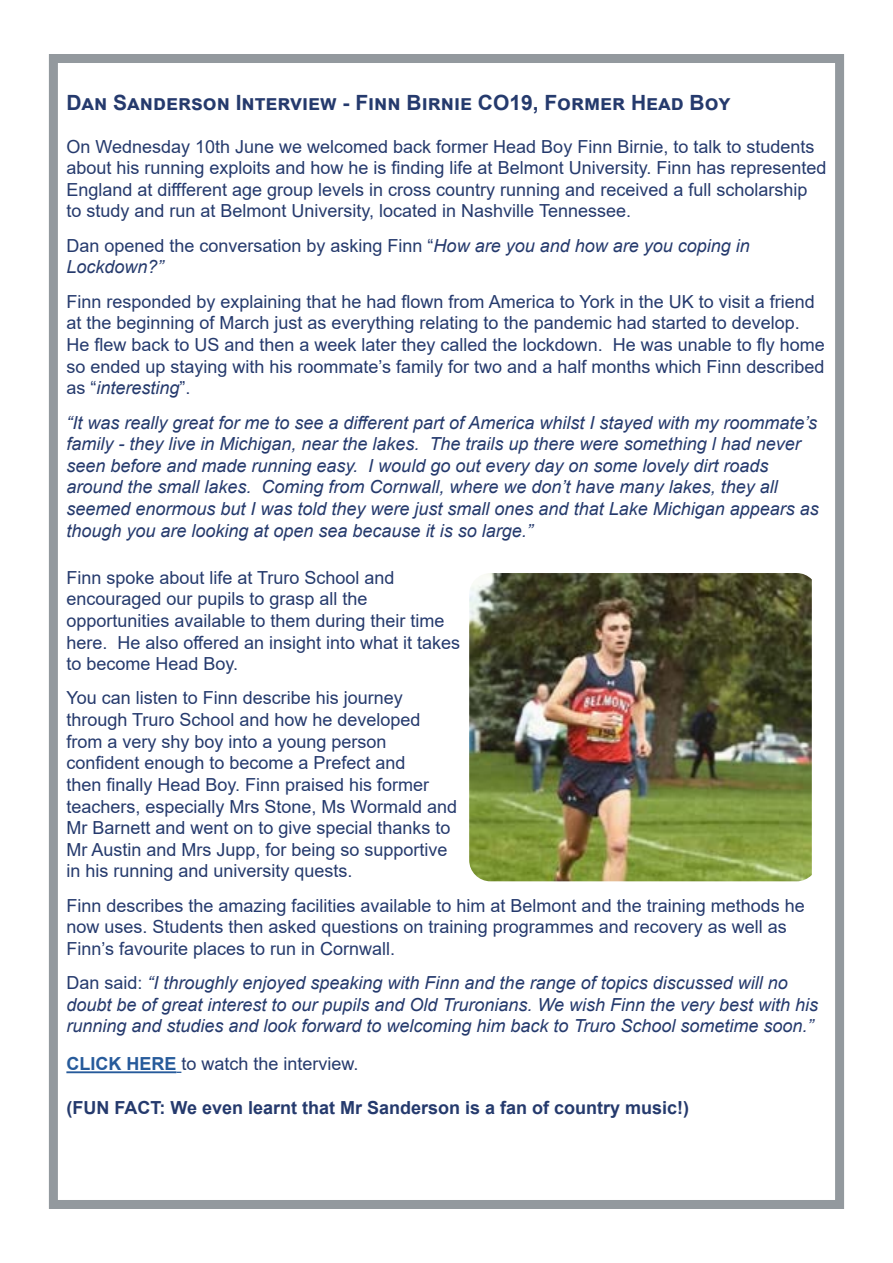
<style>
.page{position:relative;width:893px;height:1263px;background:#fff}
.page>*{position:absolute;margin:0;border:0;box-sizing:border-box;transform-origin:0 0}
.t1{font:700 21px "Arial";color:#253a6d}
.t2{font:18px/21.6px "Arial";color:#253a6d}
.t3{font:italic 18px/21.6px "Arial";color:#253a6d}
.t4{font:700 18px "Arial";color:#253a6d}
.s1{font-style:normal}
.s2{font-style:italic}
.s3{font-weight:700;color:#275b9b}
</style>
<div class="page">
<hr style="left:66px;top:1071px;width:110px;height:2px;background:#275b9b">
<div style="left:49px;top:54px;width:795px;height:1155px;border:9px solid #93999e"></div>
<img style="left:469px;top:573px;width:343px;height:308px">
<p class="t1" style="left:66px;top:88px;width:665px">Dan Sanderson Interview - Finn Birnie CO19, Former Head Boy</p>
<p class="t2" style="left:66px;top:135px;width:762px">On Wednesday 10th June we welcomed back former Head Boy Finn Birnie, to talk to students about his running exploits and how he is finding life at Belmont University. Finn has represented England at diffferent age group levels in cross country running and received a full scholarship to study and run at Belmont University, located in Nashville Tennessee.</p>
<p class="t3" style="left:66px;top:235px;width:685px"><span class="s1">Dan opened the conversation by asking Finn “</span>How are you and how are you coping in<br>Lockdown?”</p>
<p class="t2" style="left:66px;top:291px;width:760px">Finn responded by explaining that he had flown from America to York in the UK to visit a friend at the beginning of March just as everything relating to the pandemic had started to develop.<br>He flew back to US and then a week later they called the lockdown. He was unable to fly home so ended up staying with his roommate’s family for two and a half months which Finn described as “<span class="s2">interesting</span>”.</p>
<p class="t3" style="left:66px;top:412px;width:754px">“It was really great for me to see a different part of America whilst I stayed with my roommate’s family - they live in Michigan, near the lakes. The trails up there were something l had never seen before and made running easy. I would go out every day on some lovely dirt roads around the small lakes. Coming from Cornwall, where we don’t have many lakes, they all seemed enormous but I was told they were just small ones and that Lake Michigan appears as though you are looking at open sea because it is so large.”</p>
<p class="t2" style="left:66px;top:566px;width:395px">Finn spoke about life at Truro School and encouraged our pupils to grasp all the opportunities available to them during their time here. He also offered an insight into what it takes to become Head Boy.</p>
<p class="t2" style="left:66px;top:687px;width:392px">You can listen to Finn describe his journey through Truro School and how he developed from a very shy boy into a young person confident enough to become a Prefect and<br>then finally Head Boy. Finn praised his former teachers, especially Mrs Stone, Ms Wormald and Mr Barnett and went on to give special thanks to Mr Austin and Mrs Jupp, for being so supportive in his running and university quests.</p>
<p class="t2" style="left:66px;top:894px;width:740px">Finn describes the amazing facilities available to him at Belmont and the training methods he now uses. Students then asked questions on training programmes and recovery as well as<br>Finn’s favourite places to run in Cornwall.</p>
<p class="t3" style="left:66px;top:972px;width:753px"><span class="s1">Dan said:</span> “I throughly enjoyed speaking with Finn and the range of topics discussed will no doubt be of great interest to our pupils and Old Truronians. We wish Finn the very best with his running and studies and look forward to welcoming him back to Truro School sometime soon.”</p>
<p class="t2" style="left:66px;top:1053px;width:294px"><span class="s3">CLICK HERE</span> to watch the interview.</p>
<p class="t4" style="left:66px;top:1094px;width:624px">(FUN FACT: We even learnt that Mr Sanderson is a fan of country music!)</p>
</div>
